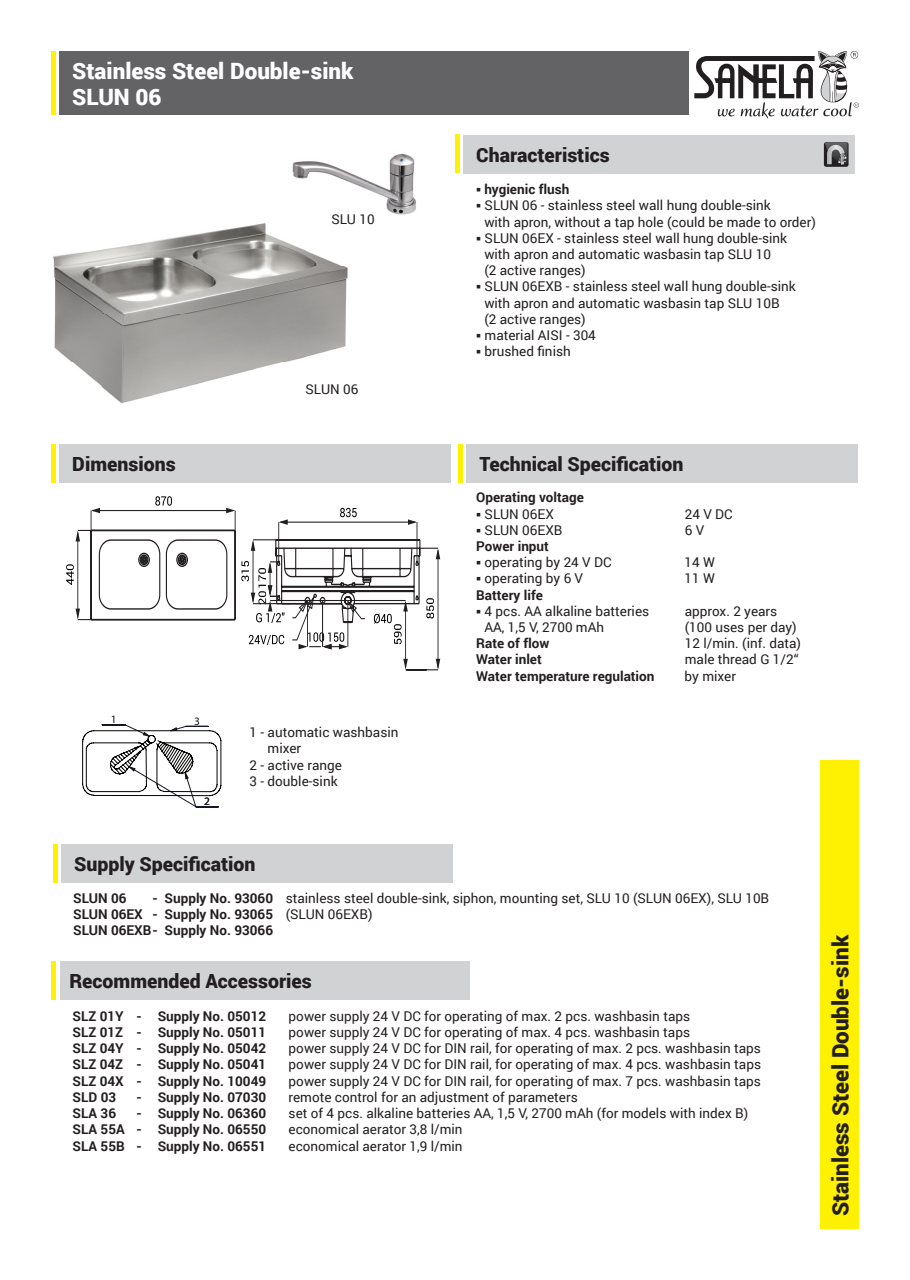
<style>
.page{position:relative;width:910px;height:1280px;background:#fff}
.page>*{position:absolute;margin:0;border:0;box-sizing:border-box;transform-origin:0 0}
.t1{font:900 22.5px/26.2px "Roboto";color:#fff}
.t2{font:900 22.5px "Roboto";color:#231f20}
.t3{font:900 19.5px "Roboto";color:#231f20}
.t4{font:13.5px/16.2px "Roboto";color:#231f20}
.t5{font:700 13.5px "Roboto";color:#231f20}
.t6{font:11.4px "Myriad Pro";color:#151721}
.s1{font-weight:700}
</style>
<div class="page">
<div style="left:60px;top:51px;width:629px;height:64px;background:#636366"></div>
<div style="left:821px;top:760px;width:38px;height:469px;background:#fff101"></div>
<svg style="left:694px;top:51px;width:165px;height:68px"></svg>
<hr style="left:51px;top:51px;width:4px;height:64px;background:#fff101">
<div style="left:61px;top:844px;width:392px;height:38px;background:#d1d2d4"></div>
<hr style="left:53px;top:844px;width:4px;height:38px;background:#fff101">
<div style="left:463px;top:135px;width:392px;height:39px;background:#d1d2d4"></div>
<hr style="left:455px;top:134px;width:4px;height:39px;background:#fff101">
<img style="left:53px;top:223px;width:295px;height:180px">
<hr style="left:405px;top:603px;width:1px;height:65px;background:#231f20">
<hr style="left:438px;top:550px;width:1px;height:118px;background:#231f20">
<svg style="left:403px;top:659px;width:37px;height:11px"></svg>
<svg style="left:66px;top:496px;width:374px;height:153px"></svg>
<div style="left:60px;top:961px;width:409px;height:38px;background:#d1d2d4"></div>
<div style="left:51px;top:961px;width:5px;height:38px;background:#fff101"></div>
<div style="left:60px;top:444px;width:391px;height:38px;background:#d1d2d4"></div>
<hr style="left:51px;top:444px;width:4px;height:38px;background:#fff101">
<div style="left:824px;top:142px;width:24px;height:25px;background:#231f20;border-radius:3px"></div>
<svg style="left:825px;top:142px;width:23px;height:25px"></svg>
<div style="left:467px;top:444px;width:391px;height:39px;background:#d1d2d4"></div>
<hr style="left:458px;top:444px;width:4px;height:39px;background:#fff101">
<img style="left:284px;top:154px;width:132px;height:80px">
<svg style="left:82px;top:725px;width:139px;height:82px"></svg>
<h1 class="t1" style="left:72px;top:57px;width:283px">Stainless Steel Double-sink<br>SLUN 06</h1>
<p class="t4" style="left:331px;top:210px;width:45px">SLU 10</p>
<p class="t4" style="left:305px;top:380px;width:54px">SLUN 06</p>
<h2 class="t3" style="left:476px;top:141px;width:135px">Characteristics</h2>
<p class="t5" style="left:476px;top:180px;width:95px">○ hygienic flush</p>
<p class="t4" style="left:484px;top:197px;width:333px;text-indent:-8px">○ SLUN 06 - stainless steel wall hung double-sink<br>with apron, without a tap hole (could be made to order)</p>
<p class="t4" style="left:484px;top:229px;width:304px;text-indent:-8px">○ SLUN 06EX - stainless steel wall hung double-sink with apron and automatic wasbasin tap SLU 10<br>(2 active ranges)</p>
<p class="t4" style="left:484px;top:278px;width:313px;text-indent:-8px">○ SLUN 06EXB - stainless steel wall hung double-sink with apron and automatic wasbasin tap SLU 10B<br>(2 active ranges)</p>
<p class="t4" style="left:476px;top:326px;width:121px">○ material AISI - 304</p>
<p class="t4" style="left:476px;top:343px;width:96px">○ brushed finish</p>
<h2 class="t3" style="left:72px;top:450px;width:105px">Dimensions</h2>
<p class="t6" style="left:111px;top:712px;width:7px">1</p>
<p class="t6" style="left:194px;top:714px;width:7px">3</p>
<p class="t6" style="left:204px;top:794px;width:7px">2</p>
<p class="t4" style="left:250px;top:724px;width:150px">1 - automatic washbasin</p>
<p class="t4" style="left:268px;top:740px;width:35px">mixer</p>
<p class="t4" style="left:250px;top:756px;width:94px">2 - active range</p>
<p class="t4" style="left:250px;top:772px;width:89px">3 - double-sink</p>
<h2 class="t3" style="left:479px;top:451px;width:206px">Technical Specification</h2>
<p class="t5" style="left:476px;top:488px;width:109px">Operating voltage</p>
<p class="t4" style="left:476px;top:505px;width:79px">○ SLUN 06EX</p>
<p class="t4" style="left:685px;top:505px;width:49px">24 V DC</p>
<p class="t4" style="left:476px;top:521px;width:88px">○ SLUN 06EXB</p>
<p class="t4" style="left:685px;top:521px;width:21px">6 V</p>
<p class="t5" style="left:476px;top:537px;width:74px">Power input</p>
<p class="t4" style="left:476px;top:554px;width:137px">○ operating by 24 V DC</p>
<p class="t4" style="left:685px;top:554px;width:32px">14 W</p>
<p class="t4" style="left:476px;top:570px;width:108px">○ operating by 6 V</p>
<p class="t4" style="left:685px;top:570px;width:32px">11 W</p>
<p class="t5" style="left:476px;top:585px;width:68px">Battery life</p>
<p class="t4" style="left:476px;top:602px;width:174px">○ 4 pcs. AA alkaline batteries</p>
<p class="t4" style="left:685px;top:602px;width:94px">approx. 2 years</p>
<p class="t4" style="left:484px;top:618px;width:121px">AA, 1,5 V, 2700 mAh</p>
<p class="t4" style="left:685px;top:618px;width:114px">(100 uses per day)</p>
<p class="t5" style="left:476px;top:634px;width:75px">Rate of flow</p>
<p class="t4" style="left:685px;top:635px;width:118px">12 l/min. (inf. data)</p>
<p class="t5" style="left:476px;top:650px;width:67px">Water inlet</p>
<p class="t4" style="left:685px;top:651px;width:115px">male thread G 1/2“</p>
<p class="t5" style="left:476px;top:666px;width:180px">Water temperature regulation</p>
<p class="t4" style="left:685px;top:667px;width:53px">by mixer</p>
<h2 class="t3" style="left:74px;top:850px;width:183px">Supply Specification</h2>
<p class="t5" style="left:73px;top:889px;width:55px">SLUN 06</p>
<p class="t4" style="left:73px;top:890px;width:698px;text-indent:80px"><span class="s1">- Supply No. 93060</span> stainless steel double-sink, siphon, mounting set, SLU 10 (SLUN 06EX), SLU 10B<br><span class="s1">SLUN 06EX - Supply No. 93065</span> (SLUN 06EXB)<br><span class="s1">SLUN 06EXB - Supply No. 93066</span></p>
<h2 class="t3" style="left:69px;top:967px;width:244px">Recommended Accessories</h2>
<p class="t5" style="left:73px;top:1006px;width:195px">SLZ 01Y - Supply No. 05012</p>
<p class="t4" style="left:289px;top:1007px;width:403px">power supply 24 V DC for operating of max. 2 pcs. washbasin taps</p>
<p class="t5" style="left:73px;top:1023px;width:195px">SLZ 01Z - Supply No. 05011</p>
<p class="t4" style="left:289px;top:1024px;width:403px">power supply 24 V DC for operating of max. 4 pcs. washbasin taps</p>
<p class="t5" style="left:73px;top:1039px;width:195px">SLZ 04Y - Supply No. 05042</p>
<p class="t4" style="left:289px;top:1040px;width:474px">power supply 24 V DC for DIN rail, for operating of max. 2 pcs. washbasin taps</p>
<p class="t5" style="left:73px;top:1055px;width:195px">SLZ 04Z - Supply No. 05041</p>
<p class="t4" style="left:289px;top:1056px;width:474px">power supply 24 V DC for DIN rail, for operating of max. 4 pcs. washbasin taps</p>
<p class="t5" style="left:73px;top:1071px;width:195px">SLZ 04X - Supply No. 10049</p>
<p class="t4" style="left:289px;top:1072px;width:474px">power supply 24 V DC for DIN rail, for operating of max. 7 pcs. washbasin taps</p>
<p class="t5" style="left:73px;top:1087px;width:45px">SLD 03</p>
<p class="t5" style="left:136px;top:1087px;width:131px">- Supply No. 07030</p>
<p class="t4" style="left:289px;top:1088px;width:291px">remote control for an adjustment of parameters</p>
<p class="t5" style="left:73px;top:1104px;width:45px">SLA 36</p>
<p class="t5" style="left:136px;top:1104px;width:131px">- Supply No. 06360</p>
<p class="t4" style="left:289px;top:1105px;width:461px">set of 4 pcs. alkaline batteries AA, 1,5 V, 2700 mAh (for models with index B)</p>
<p class="t5" style="left:73px;top:1120px;width:195px">SLA 55A - Supply No. 06550</p>
<p class="t4" style="left:289px;top:1121px;width:175px">economical aerator 3,8 l/min</p>
<p class="t5" style="left:73px;top:1136px;width:195px">SLA 55B - Supply No. 06551</p>
<p class="t4" style="left:289px;top:1137px;width:175px">economical aerator 1,9 l/min</p>
<h1 class="t2" style="left:825px;top:1216px;width:283px;rotate:-90deg">Stainless Steel Double-sink</h1>
</div>
